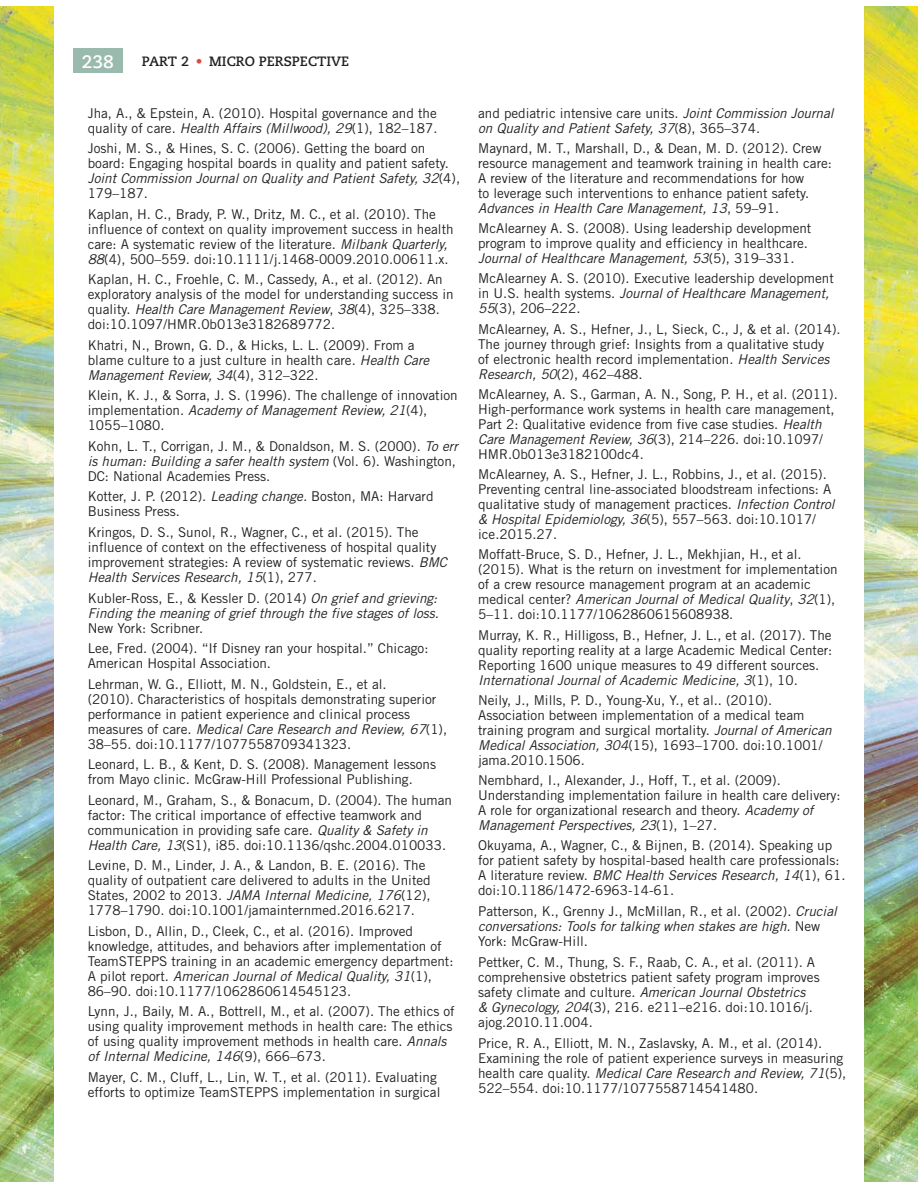
<style>
.page{position:relative;width:918px;height:1188px;background:#fff}
.page>*{position:absolute;margin:0;border:0;box-sizing:border-box;transform-origin:0 0}
.t1{font:700 18px "Caecilia LT Std";color:#fff}
.t2{font:13.5px/15px "Trade Gothic LT Std";color:#231f20}
.t3{font:italic 13.5px/15px "Trade Gothic LT Std";color:#231f20}
.t4{font:700 13.5px "Caecilia LT Std";color:#231f20}
.s1{font-style:italic}
.s2{font-style:normal}
</style>
<div class="page">
<img style="left:0;top:7px;width:54px;height:1174px">
<div style="left:73px;top:48px;width:50px;height:25px;background:#9abaae"></div>
<img style="left:864px;top:7px;width:54px;height:1174px">
<h1 class="t1" style="left:82px;top:54px;width:33px">238</h1>
<p class="t4" style="left:142px;top:56px;width:49px">PART 2</p>
<p class="t4" style="left:209px;top:56px;width:142px">MICRO PERSPECTIVE</p>
<p class="t2" style="left:88px;top:107px;width:351px">Jha, A., &amp; Epstein, A. (2010). Hospital governance and the quality of care. <span class="s1">Health Affairs (Millwood), 29</span>(1), 182–187.</p>
<p class="t2" style="left:88px;top:142px;width:374px">Joshi, M. S., &amp; Hines, S. C. (2006). Getting the board on board: Engaging hospital boards in quality and patient safety.<br><span class="s1">Joint Commission Journal on Quality and Patient Safety, 32</span>(4), 179–187.</p>
<p class="t2" style="left:88px;top:208px;width:367px">Kaplan, H. C., Brady, P. W., Dritz, M. C., et al. (2010). The influence of context on quality improvement success in health care: A systematic review of the literature. <span class="s1">Milbank Quarterly, 88</span>(4), 500–559. doi:10.1111/j.1468-0009.2010.00611.x.</p>
<p class="t2" style="left:88px;top:273px;width:367px">Kaplan, H. C., Froehle, C. M., Cassedy, A., et al. (2012). An exploratory analysis of the model for understanding success in quality. <span class="s1">Health Care Management Review</span>, <span class="s1">38</span>(4), 325–338. doi:10.1097/HMR.0b013e3182689772.</p>
<p class="t2" style="left:88px;top:339px;width:343px">Khatri, N., Brown, G. D., &amp; Hicks, L. L. (2009). From a blame culture to a just culture in health care. <span class="s1">Health Care<br>Management Review, 34</span>(4), 312–322.</p>
<p class="t2" style="left:88px;top:389px;width:372px">Klein, K. J., &amp; Sorra, J. S. (1996). The challenge of innovation implementation. <span class="s1">Academy of Management Review, 21</span>(4),<br>1055–1080.</p>
<p class="t2" style="left:88px;top:440px;width:372px">Kohn, L. T., Corrigan, J. M., &amp; Donaldson, M. S. (2000). <span class="s1">To err is human: Building a safer health system</span> (Vol. 6). Washington,<br>DC: National Academies Press.</p>
<p class="t2" style="left:88px;top:490px;width:347px">Kotter, J. P. (2012). <span class="s1">Leading change.</span> Boston, MA: Harvard<br>Business Press.</p>
<p class="t2" style="left:88px;top:526px;width:361px">Kringos, D. S., Sunol, R., Wagner, C., et al. (2015). The influence of context on the effectiveness of hospital quality improvement strategies: A review of systematic reviews. <span class="s1">BMC Health Services Research, 15</span>(1), 277.</p>
<p class="t3" style="left:88px;top:591px;width:353px"><span class="s2">Kubler-Ross, E., &amp; Kessler D. (2014)</span> On grief and grieving:<br>Finding the meaning of grief through the five stages of loss.</p>
<p class="t2" style="left:88px;top:619px;width:342px;line-height:20.5px">New York: Scribner.<br>Lee, Fred. (2004). “If Disney ran your hospital.” Chicago:</p>
<p class="t2" style="left:88px;top:654px;width:300px;line-height:20.5px">American Hospital Association.<br>Lehrman, W. G., Elliott, M. N., Goldstein, E., et al.</p>
<p class="t2" style="left:88px;top:693px;width:361px">(2010). Characteristics of hospitals demonstrating superior performance in patient experience and clinical process measures of care. <span class="s1">Medical Care Research and Review, 67</span>(1), 38–55. doi:10.1177/1077558709341323.</p>
<p class="t2" style="left:88px;top:758px;width:350px">Leonard, L. B., &amp; Kent, D. S. (2008). Management lessons from Mayo clinic. McGraw-Hill Professional Publishing.</p>
<p class="t2" style="left:88px;top:794px;width:366px">Leonard, M., Graham, S., &amp; Bonacum, D. (2004). The human factor: The critical importance of effective teamwork and communication in providing safe care. <span class="s1">Quality &amp; Safety in Health Care, 13</span>(S1), i85. doi:10.1136/qshc.2004.010033.</p>
<p class="t2" style="left:88px;top:859px;width:345px">Levine, D. M., Linder, J. A., &amp; Landon, B. E. (2016). The quality of outpatient care delivered to adults in the United States, 2002 to 2013. <span class="s1">JAMA Internal Medicine, 176</span>(12), 1778–1790. doi:10.1001/jamainternmed.2016.6217.</p>
<p class="t2" style="left:88px;top:925px;width:367px">Lisbon, D., Allin, D., Cleek, C., et al. (2016). Improved knowledge, attitudes, and behaviors after implementation of TeamSTEPPS training in an academic emergency department:<br>A pilot report. <span class="s1">American Journal of Medical Quality, 31</span>(1), 86–90. doi:10.1177/1062860614545123.</p>
<p class="t2" style="left:88px;top:1005px;width:369px">Lynn, J., Baily, M. A., Bottrell, M., et al. (2007). The ethics of using quality improvement methods in health care: The ethics of using quality improvement methods in health care. <span class="s1">Annals of Internal Medicine, 146</span>(9), 666–673.</p>
<p class="t2" style="left:88px;top:1071px;width:354px">Mayer, C. M., Cluff, L., Lin, W. T., et al. (2011). Evaluating efforts to optimize TeamSTEPPS implementation in surgical</p>
<p class="t3" style="left:478px;top:107px;width:357px"><span class="s2">and pediatric intensive care units.</span> Joint Commission Journal on Quality and Patient Safety, 37<span class="s2">(8), 365–374.</span></p>
<p class="t2" style="left:478px;top:142px;width:355px">Maynard, M. T., Marshall, D., &amp; Dean, M. D. (2012). Crew resource management and teamwork training in health care:<br>A review of the literature and recommendations for how<br>to leverage such interventions to enhance patient safety.<br><span class="s1">Advances in Health Care Management, 13</span>, 59–91.</p>
<p class="t2" style="left:478px;top:222px;width:335px">McAlearney A. S. (2008). Using leadership development program to improve quality and efficiency in healthcare.<br><span class="s1">Journal of Healthcare Management, 53</span>(5), 319–331.</p>
<p class="t2" style="left:478px;top:272px;width:357px">McAlearney A. S. (2010). Executive leadership development in U.S. health systems. <span class="s1">Journal of Healthcare Management,<br>55</span>(3), 206–222.</p>
<p class="t2" style="left:478px;top:323px;width:364px">McAlearney, A. S., Hefner, J., L, Sieck, C., J, &amp; et al. (2014).<br>The journey through grief: Insights from a qualitative study<br>of electronic health record implementation. <span class="s1">Health Services Research, 50</span>(2), 462–488.</p>
<p class="t2" style="left:478px;top:388px;width:361px">McAlearney, A. S., Garman, A. N., Song, P. H., et al. (2011).<br>High-performance work systems in health care management, Part 2: Qualitative evidence from five case studies. <span class="s1">Health Care Management Review, 36</span>(3), 214–226. doi:10.1097/ HMR.0b013e3182100dc4.</p>
<p class="t2" style="left:478px;top:468px;width:358px">McAlearney, A. S., Hefner, J. L., Robbins, J., et al. (2015).<br>Preventing central line-associated bloodstream infections: A qualitative study of management practices. <span class="s1">Infection Control &amp; Hospital Epidemiology, 36</span>(5), 557–563. doi:10.1017/ ice.2015.27.</p>
<p class="t2" style="left:478px;top:548px;width:361px">Moffatt-Bruce, S. D., Hefner, J. L., Mekhjian, H., et al. (2015). What is the return on investment for implementation of a crew resource management program at an academic medical center? <span class="s1">American Journal of Medical Quality</span>, <span class="s1">32</span>(1), 5–11. doi:10.1177/1062860615608938.</p>
<p class="t2" style="left:478px;top:629px;width:356px">Murray, K. R., Hilligoss, B., Hefner, J. L., et al. (2017). The quality reporting reality at a large Academic Medical Center:<br>Reporting 1600 unique measures to 49 different sources.<br><span class="s1">International Journal of Academic Medicine, 3</span>(1), 10.</p>
<p class="t2" style="left:478px;top:694px;width:355px">Neily, J., Mills, P. D., Young-Xu, Y., et al.. (2010).<br>Association between implementation of a medical team training program and surgical mortality. <span class="s1">Journal of American Medical Association, 304</span>(15), 1693–1700. doi:10.1001/ jama.2010.1506.</p>
<p class="t2" style="left:478px;top:774px;width:364px">Nembhard, I., Alexander, J., Hoff, T., et al. (2009).<br>Understanding implementation failure in health care delivery:<br>A role for organizational research and theory. <span class="s1">Academy of Management Perspectives, 23</span>(1), 1–27.</p>
<p class="t2" style="left:478px;top:839px;width:369px">Okuyama, A., Wagner, C., &amp; Bijnen, B. (2014). Speaking up for patient safety by hospital-based health care professionals:<br>A literature review. <span class="s1">BMC Health Services Research, 14</span>(1), 61. doi:10.1186/1472-6963-14-61.</p>
<p class="t2" style="left:478px;top:905px;width:360px">Patterson, K., Grenny J., McMillan, R., et al. (2002). <span class="s1">Crucial conversations: Tools for talking when stakes are high.</span> New<br>York: McGraw-Hill.</p>
<p class="t2" style="left:478px;top:956px;width:343px">Pettker, C. M., Thung, S. F., Raab, C. A., et al. (2011). A comprehensive obstetrics patient safety program improves safety climate and culture. <span class="s1">American Journal Obstetrics<br>&amp; Gynecology, 204</span>(3), 216. e211–e216. doi:10.1016/j. ajog.2010.11.004.</p>
<p class="t2" style="left:478px;top:1037px;width:370px">Price, R. A., Elliott, M. N., Zaslavsky, A. M., et al. (2014).<br>Examining the role of patient experience surveys in measuring health care quality. <span class="s1">Medical Care Research and Review, 71</span>(5), 522–554. doi:10.1177/1077558714541480.</p>
</div>
